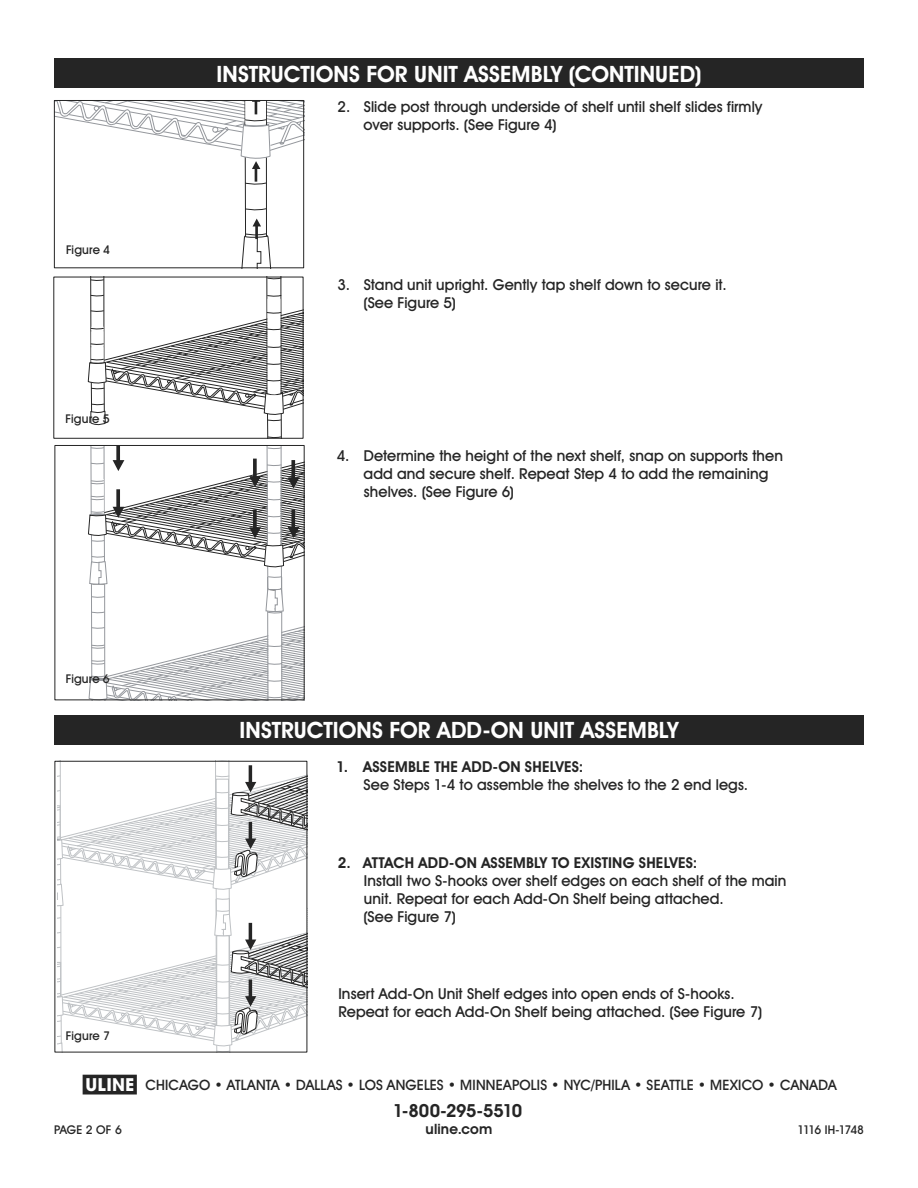
<style>
.page{position:relative;width:918px;height:1188px;background:#fff}
.page>*{position:absolute;margin:0;border:0;box-sizing:border-box;transform-origin:0 0}
.t1{font:700 22.5px "Uline Two Knine";letter-spacing:.005em;color:#fff}
.t2{font:700 18px "Uline Two Knine";letter-spacing:-.02em;color:#252525}
.t3{font:15px/18px "Uline Two Knine";letter-spacing:.005em;color:#252525}
.t4{font:700 15px "Uline Two Knine";letter-spacing:.015em;color:#252525}
.t5{font:14.25px "Uline Two Knine";letter-spacing:.01em;color:#252525}
.t6{font:700 14.25px "Uline Two Knine";letter-spacing:.01em;color:#252525}
.t7{font:12px "Uline Two Knine";color:#252525}
.t8{font:12px "Uline Two Knine";letter-spacing:-.075em;color:#252525}
.s1{font-size:18px}
</style>
<div class="page">
<div style="left:54px;top:58px;width:810px;height:30px;background:#252525"></div>
<div style="left:54px;top:715px;width:810px;height:30px;background:#252525"></div>
<svg style="left:88px;top:279px;width:213px;height:158px"></svg>
<svg style="left:88px;top:447px;width:217px;height:254px"></svg>
<div style="left:53px;top:277px;width:250px;height:162px;border:1px solid #252525"></div>
<div style="left:55px;top:445px;width:250px;height:255px;border:1px solid #252525"></div>
<svg style="left:56px;top:102px;width:246px;height:164px"></svg>
<div style="left:54px;top:100px;width:250px;height:168px;border:1px solid #252525"></div>
<svg style="left:57px;top:761px;width:251px;height:291px"></svg>
<hr style="left:232px;top:793px;width:17px;height:3px;background:#fff;border-radius:50%">
<div style="left:232px;top:792px;width:17px;height:4px;border:1px solid #252525;border-radius:50%"></div>
<hr style="left:232px;top:951px;width:17px;height:3px;background:#fff;border-radius:50%">
<div style="left:232px;top:950px;width:17px;height:4px;border:1px solid #252525;border-radius:50%"></div>
<div style="left:55px;top:761px;width:252px;height:291px;border:1px solid #252525"></div>
<h1 class="t1" style="left:217px;top:60px;width:486px">INSTRUCTIONS FOR UNIT ASSEMBLY (CONTINUED)</h1>
<p class="t7" style="left:66px;top:243px;width:45px">Figure 4</p>
<p class="t7" style="left:66px;top:411px;width:45px">Figure 5</p>
<p class="t7" style="left:66px;top:671px;width:45px">Figure 6</p>
<p class="t7" style="left:66px;top:1028px;width:46px">Figure 7</p>
<p class="t3" style="left:364px;top:97px;width:400px;text-indent:-26px">2. Slide post through underside of shelf until shelf slides firmly over supports. (See Figure 4)</p>
<p class="t3" style="left:364px;top:275px;width:365px;text-indent:-26px">3. Stand unit upright. Gently tap shelf down to secure it. (See Figure 5)</p>
<p class="t3" style="left:364px;top:446px;width:421px;text-indent:-27px">4. Determine the height of the next shelf, snap on supports then add and secure shelf. Repeat Step 4 to add the remaining shelves. (See Figure 6)</p>
<h1 class="t1" style="left:240px;top:717px;width:440px">INSTRUCTIONS FOR ADD-ON UNIT ASSEMBLY</h1>
<p class="t4" style="left:336px;top:758px;width:249px">1. ASSEMBLE THE ADD-ON SHELVES:</p>
<p class="t3" style="left:364px;top:776px;width:386px">See Steps 1-4 to assemble the shelves to the 2 end legs.</p>
<p class="t4" style="left:338px;top:853px;width:361px">2. ATTACH ADD-ON ASSEMBLY TO EXISTING SHELVES:</p>
<p class="t3" style="left:364px;top:871px;width:425px">Install two S-hooks over shelf edges on each shelf of the main unit. Repeat for each Add-On Shelf being attached.<br>(See Figure 7)</p>
<p class="t3" style="left:338px;top:985px;width:425px">Insert Add-On Unit Shelf edges into open ends of S-hooks.<br>Repeat for each Add-On Shelf being attached. (See Figure 7)</p>
<p class="t5" style="left:83px;top:1076px;width:755px"><span class="s1">π</span> CHICAGO • ATLANTA • DALLAS • LOS ANGELES • MINNEAPOLIS • NYC/PHILA • SEATTLE • MEXICO • CANADA</p>
<p class="t2" style="left:393px;top:1099px;width:131px">1-800-295-5510</p>
<p class="t6" style="left:426px;top:1120px;width:68px">uline.com</p>
<p class="t7" style="left:54px;top:1122px;width:69px">PAGE 2 OF 6</p>
<p class="t8" style="left:798px;top:1122px;width:68px">1116 IH-1748</p>
</div>
